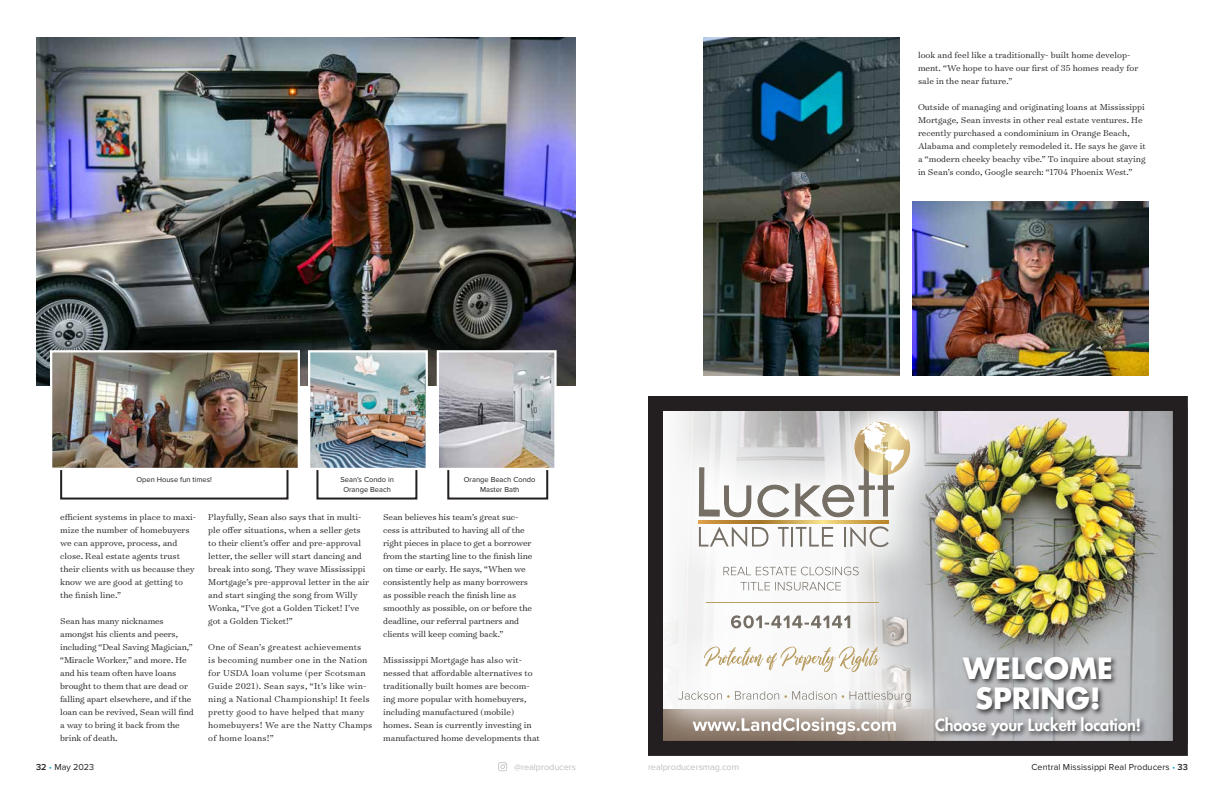
<style>
.page{position:relative;width:1224px;height:792px;background:#fff}
.page>*{position:absolute;margin:0;border:0;box-sizing:border-box;transform-origin:0 0}
.t1{font:700 28.6px/30.3px "Futura Std";color:#fff;text-align:center}
.t2{font:800 16.3px "Futura Std";color:#fff}
.t3{font:300 9.8px/13px "Surveyor Text";color:#231f20}
.t4{font:300 9.8px/13px "Surveyor Text";letter-spacing:.02em;color:#231f20}
.t5{font:9px "Proxima Nova";letter-spacing:.01em;color:#231f20}
.t6{font:9px "Proxima Nova";color:#bcbec0}
.t7{font:7.5px/10px "Proxima Nova";color:#231f20;text-align:center}
.s1{font-weight:600}
.s2{color:#19a8e0}
</style>
<div class="page">
<svg style="left:498px;top:762px;width:9px;height:9px"></svg>
<img style="left:648px;top:396px;width:540px;height:360px">
<img style="left:930px;top:651px;width:220px;height:105px">
<img style="left:36px;top:37px;width:540px;height:349px">
<div style="left:447px;top:421px;width:101px;height:79px;border:2px solid #231f20"></div>
<div style="left:316px;top:421px;width:101px;height:79px;border:2px solid #231f20"></div>
<div style="left:60px;top:421px;width:229px;height:79px;border:2px solid #231f20"></div>
<img style="left:53px;top:353px;width:244px;height:114px">
<div style="left:50px;top:350px;width:250px;height:120px;border:2px solid #fff"></div>
<img style="left:311px;top:353px;width:114px;height:114px">
<div style="left:308px;top:350px;width:120px;height:120px;border:2px solid #fff"></div>
<img style="left:440px;top:353px;width:114px;height:114px">
<div style="left:437px;top:350px;width:120px;height:120px;border:2px solid #fff"></div>
<img style="left:912px;top:202px;width:237px;height:173px">
<img style="left:703px;top:37px;width:197px;height:338px">
<p class="t7" style="left:137px;top:474px;width:77px">Open House fun times!</p>
<p class="t3" style="left:208px;top:510px;width:162px">Playfully, Sean also says that in multi&shy;ple offer situations, when a seller gets to their client’s offer and pre-approval letter, the seller will start dancing and break into song. They wave Mississippi Mortgage’s pre-approval letter in the air and start singing the song from Willy Wonka, “I’ve got a Golden Ticket! I’ve got a Golden Ticket!”</p>
<p class="t4" style="left:208px;top:640px;width:166px">One of Sean’s greatest achievements<br>is becoming number one in the Nation for USDA loan volume (per Scotsman Guide 2021). Sean says, “It’s like win&shy;ning a National Championship! It feels pretty good to have helped that many homebuyers! We are the Natty Champs of home loans!”</p>
<p class="t7" style="left:340px;top:474px;width:55px">Sean’s Condo in<br>Orange Beach</p>
<p class="t7" style="left:464px;top:474px;width:73px">Orange Beach Condo<br>Master Bath</p>
<p class="t3" style="left:383px;top:510px;width:151px">Sean believes his team’s great suc&shy;cess is attributed to having all of the right pieces in place to get a borrower from the starting line to the finish line on time or early. He says, “When we consistently help as many borrowers as possible reach the finish line as smoothly as possible, on or before the deadline, our referral partners and clients will keep coming back.”</p>
<p class="t3" style="left:383px;top:653px;width:158px">Mississippi Mortgage has also wit&shy;nessed that affordable alternatives to traditionally built homes are becom&shy;ing more popular with homebuyers, including manufactured (mobile) homes. Sean is currently investing in manufactured home developments that</p>
<p class="t3" style="left:60px;top:510px;width:138px">efficient systems in place to maxi&shy;mize the number of homebuyers we can approve, process, and close. Real estate agents trust their clients with us because they know we are good at getting to the finish line.”</p>
<p class="t3" style="left:60px;top:614px;width:135px">Sean has many nicknames amongst his clients and peers, including “Deal Saving Magician,” “Miracle Worker,” and more. He and his team often have loans brought to them that are dead or falling apart elsewhere, and if the loan can be revived, Sean will find a way to bring it back from the brink of death.</p>
<p class="t3" style="left:918px;top:48px;width:222px">look and feel like a traditionally- built home develop&shy;ment. “We hope to have our first of 35 homes ready for sale in the near future.”</p>
<p class="t3" style="left:918px;top:100px;width:229px">Outside of managing and originating loans at Mississippi Mortgage, Sean invests in other real estate ventures. He recently purchased a condominium in Orange Beach, Alabama and completely remodeled it. He says he gave it a “modern cheeky beachy vibe.” To inquire about staying in Sean’s condo, Google search: “1704 Phoenix West.”</p>
<h1 class="t1" style="left:963px;top:653px;width:151px">WELCOME<br>SPRING!</h1>
<h2 class="t2" style="left:935px;top:715px;width:208px">Choose your Luckett location!</h2>
<p class="t5" style="left:36px;top:762px;width:60px"><span class="s1">32</span> <span class="s2">•</span> May 2023</p>
<p class="t6" style="left:514px;top:762px;width:63px">@realproducers</p>
<p class="t6" style="left:648px;top:762px;width:92px">realproducersmag.com</p>
<p class="t5" style="left:1031px;top:762px;width:158px">Central Mississippi Real Producers <span class="s2">•</span> <span class="s1">33</span></p>
</div>
